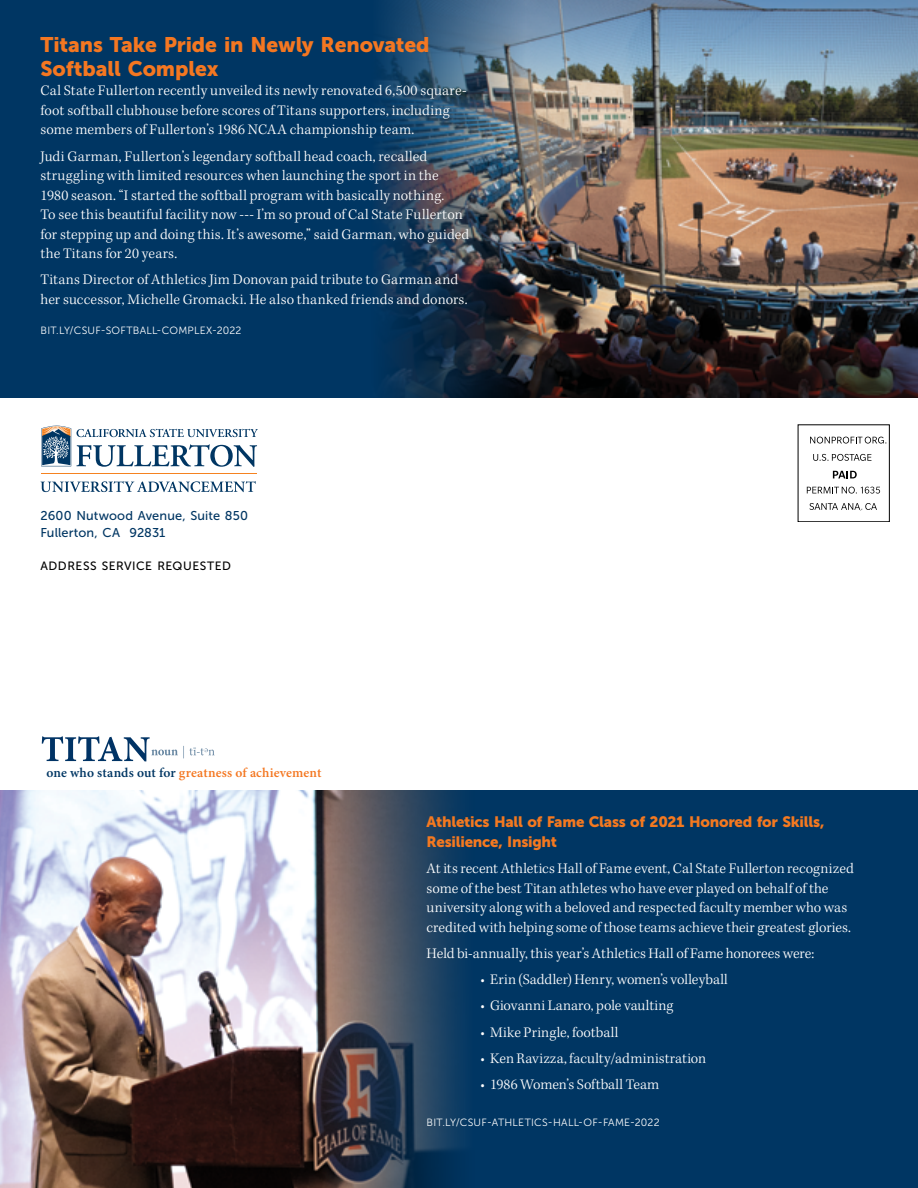
<style>
.page{position:relative;width:918px;height:1188px;background:#fff}
.page>*{position:absolute;margin:0;border:0;box-sizing:border-box;transform-origin:0 0}
.t1{font:21px/24px "Museo Sans 900";letter-spacing:-.005em;color:#f47721}
.t2{font:300 15px/19.5px "Kepler Std";letter-spacing:.01em;color:#fff}
.t3{font:15px/19.5px "Museo Sans 900";letter-spacing:-.015em;color:#f47920}
.t4{font:600 13.5px "Minion Pro";letter-spacing:.01em;color:#f47721}
.t5{font:12.75px/16.5px "Museo Sans 500";letter-spacing:.01em;color:#003663}
.t6{font:12px "Museo Sans 500";letter-spacing:.045em;color:#000}
.t7{font:10.5px "Museo Sans 300";letter-spacing:.025em;color:#fff}
.s1{color:#003663}
</style>
<div class="page">
<img style="left:0;top:790px;width:277px;height:398px">
<svg style="left:277px;top:790px;width:641px;height:398px;background:#194165"></svg>
<hr style="left:41px;top:473px;width:215px;height:1px;background:#f58220">
<svg style="left:41px;top:426px;width:217px;height:41px"></svg>
<svg style="left:41px;top:481px;width:215px;height:11px"></svg>
<svg style="left:810px;top:437px;width:76px;height:7px"></svg>
<svg style="left:813px;top:454px;width:58px;height:7px"></svg>
<svg style="left:833px;top:471px;width:24px;height:7px"></svg>
<svg style="left:807px;top:487px;width:73px;height:7px"></svg>
<svg style="left:809px;top:503px;width:68px;height:8px"></svg>
<div style="left:798px;top:425px;width:92px;height:97px;border:1px solid #000"></div>
<svg style="left:42px;top:736px;width:173px;height:25px"></svg>
<img style="left:662px;top:0;width:256px;height:398px">
<img style="left:0;top:0;width:662px;height:398px">
<h1 class="t1" style="left:40px;top:33px;width:391px">Titans Take Pride in Newly Renovated<br>Softball Complex</h1>
<p class="t2" style="left:40px;top:82px;width:428px">Cal State Fullerton recently unveiled its newly renovated 6,500 square&shy;foot softball clubhouse before scores of Titans supporters, including some members of Fullerton’s 1986 NCAA championship team.</p>
<p class="t2" style="left:40px;top:147px;width:430px">Judi Garman, Fullerton’s legendary softball head coach, recalled struggling with limited resources when launching the sport in the 1980 season. “I started the softball program with basically nothing.<br>To see this beautiful facility now --- I’m so proud of Cal State Fullerton for stepping up and doing this. It’s awesome,” said Garman, who guided the Titans for 20 years.</p>
<p class="t2" style="left:40px;top:271px;width:429px">Titans Director of Athletics Jim Donovan paid tribute to Garman and her successor, Michelle Gromacki. He also thanked friends and donors.</p>
<p class="t7" style="left:40px;top:325px;width:202px">BIT.LY/CSUF-SOFTBALL-COMPLEX-2022</p>
<p class="t5" style="left:40px;top:508px;width:209px">2600 Nutwood Avenue, Suite 850<br>Fullerton, CA 92831</p>
<p class="t6" style="left:40px;top:559px;width:192px">ADDRESS SERVICE REQUESTED</p>
<p class="t4" style="left:47px;top:763px;width:276px"><span class="s1">one who stands out for</span> greatness of achievement</p>
<p class="t3" style="left:427px;top:812px;width:399px">Athletics Hall of Fame Class of 2021 Honored for Skills,<br>Resilience, Insight</p>
<p class="t2" style="left:427px;top:859px;width:429px">At its recent Athletics Hall of Fame event, Cal State Fullerton recognized some of the best Titan athletes who have ever played on behalf of the university along with a beloved and respected faculty member who was credited with helping some of those teams achieve their greatest glories.</p>
<p class="t2" style="left:427px;top:944px;width:389px">Held bi-annually, this year’s Athletics Hall of Fame honorees were:</p>
<p class="t2" style="left:481px;top:970px;width:249px">• Erin (Saddler) Henry, women’s volleyball</p>
<p class="t2" style="left:481px;top:996px;width:194px">• Giovanni Lanaro, pole vaulting</p>
<p class="t2" style="left:481px;top:1023px;width:139px">• Mike Pringle, football</p>
<p class="t2" style="left:481px;top:1049px;width:227px">• Ken Ravizza, faculty/administration</p>
<p class="t2" style="left:481px;top:1075px;width:180px">• 1986 Women’s Softball Team</p>
<p class="t7" style="left:427px;top:1116px;width:235px">BIT.LY/CSUF-ATHLETICS-HALL-OF-FAME-2022</p>
</div>
